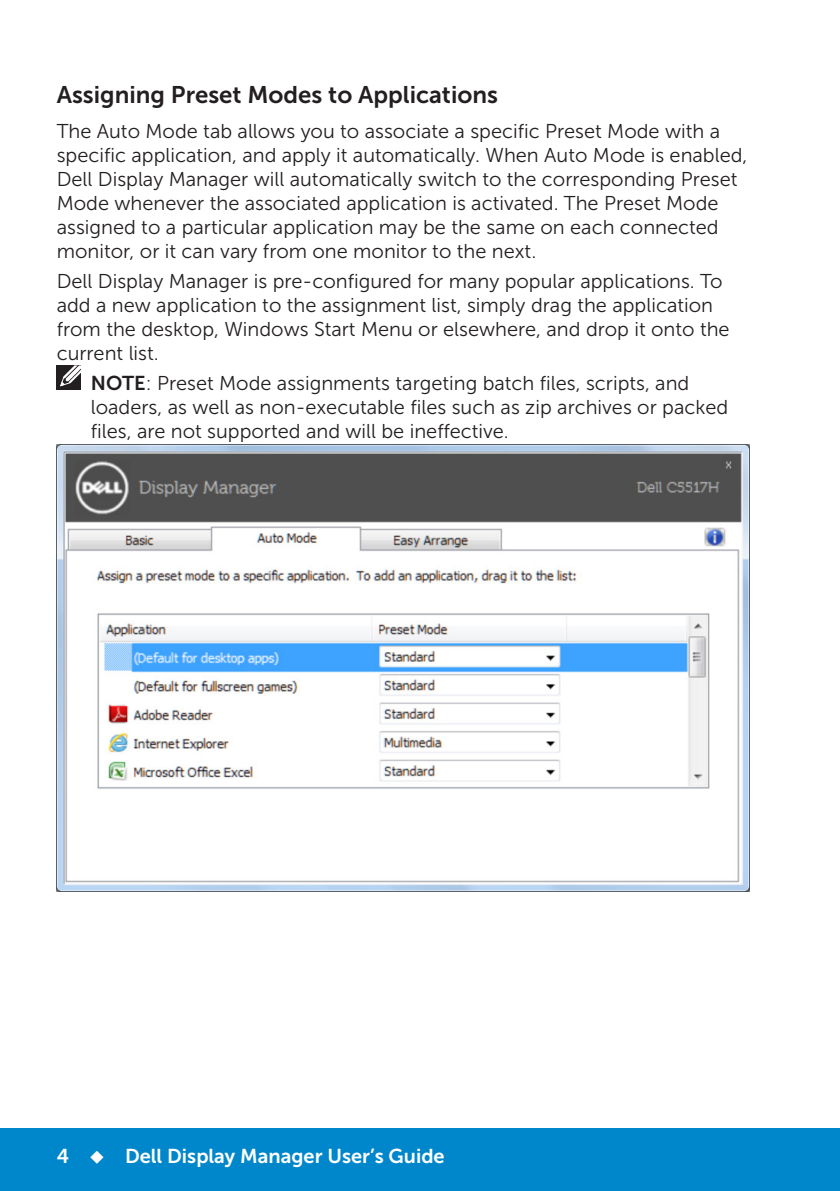
<style>
.page{position:relative;width:840px;height:1191px;background:#fff}
.page>*{position:absolute;margin:0;border:0;box-sizing:border-box;transform-origin:0 0}
.Head2{font:24px "Museo Sans For Dell 700";color:#231f20}
.Paragraph{font:20px/24px "Museo Sans For Dell 300";color:#231f20}
.Note{font:20px/24px "Museo Sans For Dell 300";color:#231f20}
.t1{font:20px "Museo Sans For Dell 700";color:#fff}
.s1{font-family:"Museo Sans For Dell 700"}
</style>
<div class="page">
<div style="left:0;top:1128px;width:839px;height:63px;background:#0087cb"></div>
<div style="left:57px;top:365px;width:24px;height:25px;background:#231f20"></div>
<svg style="left:60px;top:365px;width:21px;height:22px"></svg>
<img style="left:57px;top:444px;width:691px;height:447px">
<p class="Head2" style="left:57px;top:81px;width:442px">Assigning Preset Modes to Applications</p>
<p class="Paragraph" style="left:57px;top:120px;width:691px">The Auto Mode tab allows you to associate a specific Preset Mode with a specific application, and apply it automatically. When Auto Mode is enabled, Dell Display Manager will automatically switch to the corresponding Preset Mode whenever the associated application is activated. The Preset Mode assigned to a particular application may be the same on each connected monitor, or it can vary from one monitor to the next.</p>
<p class="Paragraph" style="left:57px;top:269px;width:674px">Dell Display Manager is pre-configured for many popular applications. To add a new application to the assignment list, simply drag the application from the desktop, Windows Start Menu or elsewhere, and drop it onto the current list.</p>
<p class="Note" style="left:91px;top:371px;width:638px"><span class="s1">NOTE</span>: Preset Mode assignments targeting batch files, scripts, and loaders, as well as non-executable files such as zip archives or packed files, are not supported and will be ineffective.</p>
<p class="t1" style="left:57px;top:1144px;width:389px">4 ◆ Dell Display Manager User’s Guide</p>
</div>
